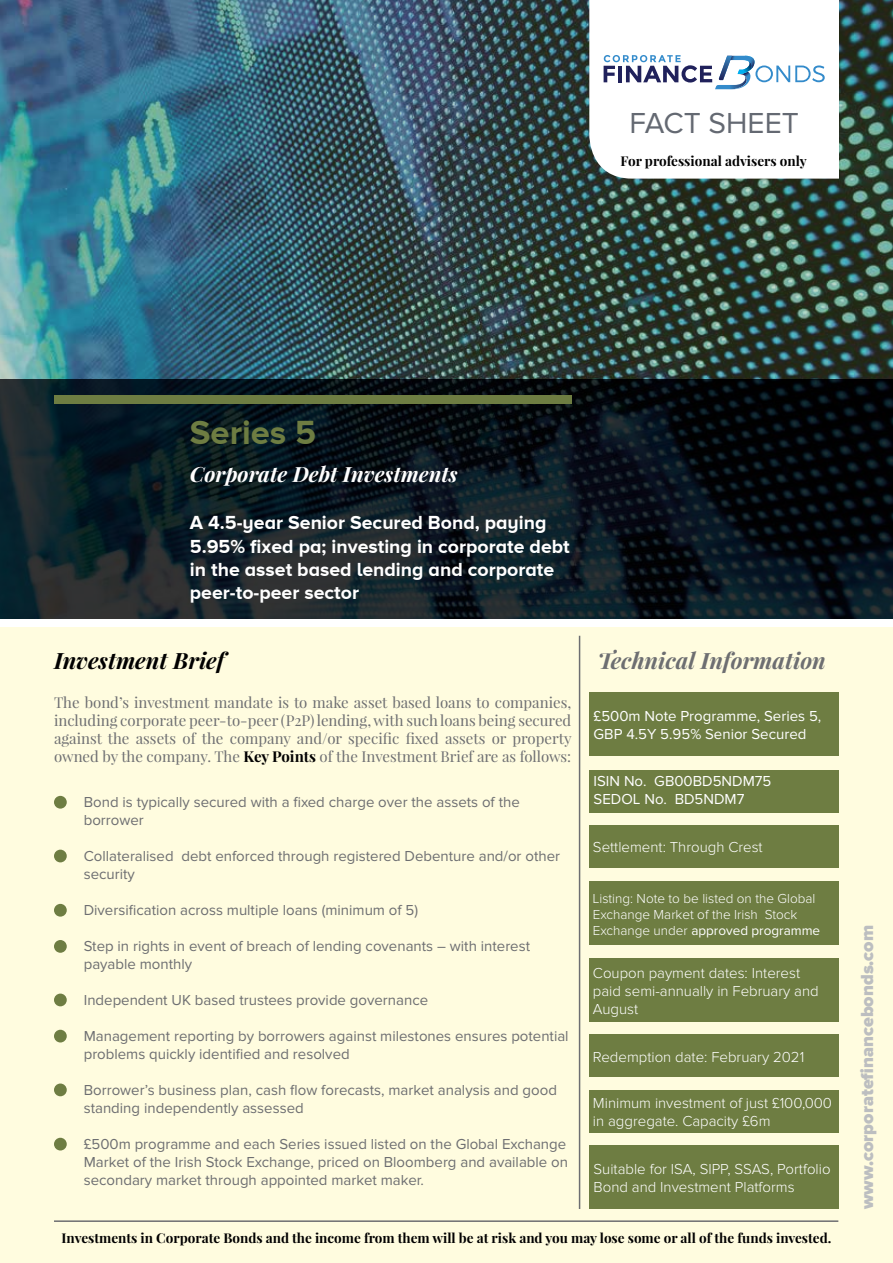
<style>
.page{position:relative;width:893px;height:1263px;background:#fff}
.page>*{position:absolute;margin:0;border:0;box-sizing:border-box;transform-origin:0 0}
.t1{font:700 34.5px "Proxima Nova A";color:#6e7d42}
.t2{font:30px "Proxima Nova";color:#646972}
.t3{font:italic 700 22.5px "Playfair Display";color:#6d6e71}
.t4{font:italic 700 22.5px "Playfair Display";color:#000}
.t5{font:italic 700 21px "Playfair Display";color:#fff}
.t6{font:700 19.5px/23.4px "Proxima Nova A";color:#fff}
.t7{font:900 18px "Proxima Nova";color:#bcbec0}
.t8{font:15px/18px "Proxima Nova";color:#6d6e71}
.t9{font:15px/18px "Playfair Display";color:#6d6e71;text-align:justify}
.t10{font:300 15px/18px "Proxima Nova";color:#fff}
.t11{font:15px/18px "Proxima Nova";color:#fff}
.t12{font:700 13.5px "Playfair Display";color:#000}
.t13{font:300 13.5px/16.2px "Proxima Nova";color:#fff}
.s1{font-weight:700;color:#000}
.s2{font-weight:400}
</style>
<div class="page">
<img style="left:0;top:0;width:893px;height:378px">
<div style="left:0;top:628px;width:893px;height:635px;background:#fffcdf"></div>
<svg style="left:0;top:379px;width:893px;height:240px;background:#0d181f"></svg>
<div style="left:589px;top:692px;width:250px;height:64px;background:#6e7d42"></div>
<div style="left:589px;top:770px;width:250px;height:43px;background:#6e7d42"></div>
<div style="left:589px;top:1035px;width:250px;height:42px;background:#6e7d42"></div>
<div style="left:589px;top:881px;width:250px;height:64px;background:#6e7d42"></div>
<div style="left:589px;top:958px;width:250px;height:63px;background:#6e7d42"></div>
<div style="left:589px;top:825px;width:250px;height:43px;background:#6e7d42"></div>
<div style="left:589px;top:1145px;width:250px;height:64px;background:#6e7d42"></div>
<div style="left:589px;top:1090px;width:250px;height:43px;background:#6e7d42"></div>
<div style="left:54px;top:395px;width:517px;height:8px;background:#6e7d42"></div>
<hr style="left:579px;top:636px;width:1px;height:573px;background:#6d6e71">
<hr style="left:54px;top:1220px;width:784px;height:2px;background:#6d6e71">
<div style="left:54px;top:796px;width:13px;height:13px;background:#6e7d42;border-radius:50%"></div>
<div style="left:54px;top:904px;width:13px;height:13px;background:#6e7d42;border-radius:50%"></div>
<div style="left:54px;top:850px;width:13px;height:12px;background:#6e7d42;border-radius:50%"></div>
<div style="left:54px;top:940px;width:13px;height:13px;background:#6e7d42;border-radius:50%"></div>
<div style="left:54px;top:993px;width:13px;height:13px;background:#6e7d42;border-radius:50%"></div>
<div style="left:54px;top:1030px;width:13px;height:12px;background:#6e7d42;border-radius:50%"></div>
<div style="left:54px;top:1138px;width:13px;height:12px;background:#6e7d42;border-radius:50%"></div>
<div style="left:54px;top:1083px;width:13px;height:13px;background:#6e7d42;border-radius:50%"></div>
<svg style="left:589px;top:0;width:250px;height:179px"></svg>
<h2 class="t2" style="left:629px;top:106px;width:171px">FACT SHEET</h2>
<p class="t12" style="left:620px;top:153px;width:188px">For professional advisers only</p>
<h1 class="t1" style="left:190px;top:413px;width:128px">Series 5</h1>
<h3 class="t5" style="left:190px;top:460px;width:269px">Corporate Debt Investments</h3>
<h3 class="t6" style="left:190px;top:511px;width:381px">A 4.5-year Senior Secured Bond, paying 5.95% fixed pa; investing in corporate debt in the asset based lending and corporate peer-to-peer sector</h3>
<h3 class="t4" style="left:54px;top:645px;width:172px">Investment Brief</h3>
<h3 class="t3" style="left:598px;top:645px;width:229px">Technical Information</h3>
<p class="t9" style="left:54px;top:694px;width:519px">The bond’s investment mandate is to make asset based loans to companies, including corporate peer-to-peer (P2P) lending, with such loans being secured against the assets of the company and/or specific fixed assets or property owned by the company. The <span class="s1">Key Points</span> of the Investment Brief are as follows:</p>
<p class="t8" style="left:84px;top:793px;width:438px">Bond is typically secured with a fixed charge over the assets of the borrower</p>
<p class="t8" style="left:84px;top:847px;width:478px">Collateralised debt enforced through registered Debenture and/or other security</p>
<p class="t8" style="left:84px;top:901px;width:336px">Diversification across multiple loans (minimum of 5)</p>
<p class="t8" style="left:84px;top:937px;width:448px">Step in rights in event of breach of lending covenants – with interest payable monthly</p>
<p class="t8" style="left:84px;top:991px;width:346px">Independent UK based trustees provide governance</p>
<p class="t8" style="left:84px;top:1027px;width:486px">Management reporting by borrowers against milestones ensures potential problems quickly identified and resolved</p>
<p class="t8" style="left:84px;top:1081px;width:475px">Borrower’s business plan, cash flow forecasts, market analysis and good standing independently assessed</p>
<p class="t8" style="left:84px;top:1135px;width:486px;text-align:justify">£500m programme and each Series issued listed on the Global Exchange Market of the Irish Stock Exchange, priced on Bloomberg and available on secondary market through appointed market maker.</p>
<p class="t11" style="left:594px;top:707px;width:229px">£500m Note Programme, Series 5,<br>GBP 4.5Y 5.95% Senior Secured</p>
<p class="t11" style="left:594px;top:772px;width:179px">ISIN No. GB00BD5NDM75<br>SEDOL No. BD5NDM7</p>
<p class="t10" style="left:593px;top:839px;width:171px">Settlement: Through Crest</p>
<p class="t13" style="left:593px;top:890px;width:229px">Listing: Note to be listed on the Global<br>Exchange Market of the Irish Stock<br>Exchange under <span class="s2">approved programme</span></p>
<p class="t10" style="left:593px;top:964px;width:227px">Coupon payment dates: Interest paid semi-annually in February and<br>August</p>
<p class="t10" style="left:593px;top:1048px;width:213px">Redemption date: February 2021</p>
<p class="t10" style="left:593px;top:1095px;width:241px">Minimum investment of just £100,000 in aggregate. Capacity £6m</p>
<p class="t10" style="left:594px;top:1161px;width:238px">Suitable for ISA, SIPP, SSAS, Portfolio<br>Bond and Investment Platforms</p>
<p class="t12" style="left:62px;top:1230px;width:771px">Investments in Corporate Bonds and the income from them will be at risk and you may lose some or all of the funds invested.</p>
<p class="t7" style="left:857px;top:1209px;width:285px;rotate:-90deg">www.corporatefinancebonds.com</p>
</div>
